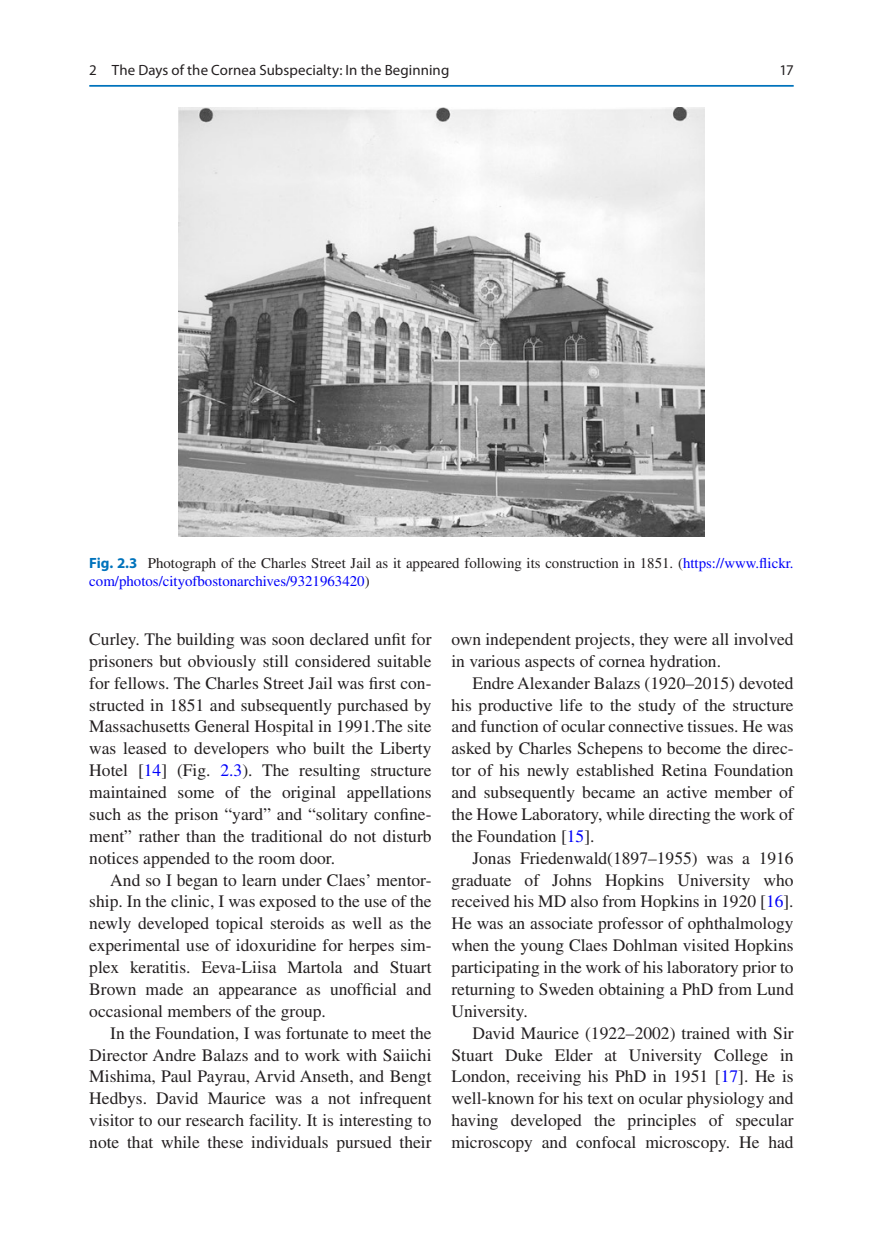
<style>
.page{position:relative;width:883px;height:1260px;background:#fff}
.page>*{position:absolute;margin:0;border:0;box-sizing:border-box;transform-origin:0 0}
.t1{font:17.5px/21.9px "Fvyhvy Times LT Std";color:#231f20;text-align:justify}
.t2{font:14.88px/17.5px "Fvyhvy Times LT Std";color:#231f20}
.t3{font:14.88px "Wsryhs Myriad Pro";letter-spacing:.005em;color:#231f20}
.t4{font:14.88px "Trkcvy Myriad Pro";color:#231f20}
.s1{font-family:"Nxlkqm Myriad Pro";font-weight:700;color:#0073bc}
.s2{color:#0000fa}
</style>
<div class="page">
<img style="left:179px;top:107px;width:525px;height:430px">
<hr style="left:89px;top:85px;width:705px;height:2px;background:#0073bc">
<p class="t3" style="left:89px;top:61px;width:362px">2 The Days of the Cornea Subspecialty: In the Beginning</p>
<p class="t4" style="left:779px;top:61px;width:16px">17</p>
<p class="t2" style="left:89px;top:554px;width:706px"><span class="s1">Fig. 2.3</span> Photograph of the Charles Street Jail as it appeared following its construction in 1851. (<span class="s2">https://www.flickr. com/photos/cityofbostonarchives/9321963420</span>)</p>
<p class="t1" style="left:89px;top:628px;width:344px">Curley. The building was soon declared unfit for prisoners but obviously still considered suitable for fellows. The Charles Street Jail was first con&shy;structed in 1851 and subsequently purchased by Massachusetts General Hospital in 1991.The site was leased to developers who built the Liberty Hotel [<span class="s2">14</span>] (Fig. <span class="s2">2.3</span>). The resulting structure maintained some of the original appellations such as the prison “yard” and “solitary confine&shy;ment” rather than the traditional do not disturb notices appended to the room door.</p>
<p class="t1" style="left:89px;top:869px;width:344px;text-indent:21px">And so I began to learn under Claes’ mentor&shy;ship. In the clinic, I was exposed to the use of the newly developed topical steroids as well as the experimental use of idoxuridine for herpes sim&shy;plex keratitis. Eeva-Liisa Martola and Stuart Brown made an appearance as unofficial and occasional members of the group.</p>
<p class="t1" style="left:89px;top:1022px;width:344px;text-indent:21px">In the Foundation, I was fortunate to meet the Director Andre Balazs and to work with Saiichi Mishima, Paul Payrau, Arvid Anseth, and Bengt Hedbys. David Maurice was a not infrequent visitor to our research facility. It is interesting to note that while these individuals pursued their</p>
<p class="t1" style="left:451px;top:628px;width:344px">own independent projects, they were all involved in various aspects of cornea hydration.</p>
<p class="t1" style="left:451px;top:672px;width:344px;text-indent:21px">Endre Alexander Balazs (1920–2015) devoted his productive life to the study of the structure and function of ocular connective tissues. He was asked by Charles Schepens to become the direc&shy;tor of his newly established Retina Foundation and subsequently became an active member of the Howe Laboratory, while directing the work of the Foundation [<span class="s2">15</span>].</p>
<p class="t1" style="left:451px;top:847px;width:344px;text-indent:21px">Jonas Friedenwald(1897–1955) was a 1916 graduate of Johns Hopkins University who received his MD also from Hopkins in 1920 [<span class="s2">16</span>].<br>He was an associate professor of ophthalmology when the young Claes Dohlman visited Hopkins participating in the work of his laboratory prior to returning to Sweden obtaining a PhD from Lund University.</p>
<p class="t1" style="left:451px;top:1022px;width:344px;text-indent:21px">David Maurice (1922–2002) trained with Sir Stuart Duke Elder at University College in London, receiving his PhD in 1951 [<span class="s2">17</span>]. He is well-known for his text on ocular physiology and having developed the principles of specular microscopy and confocal microscopy. He had</p>
</div>
